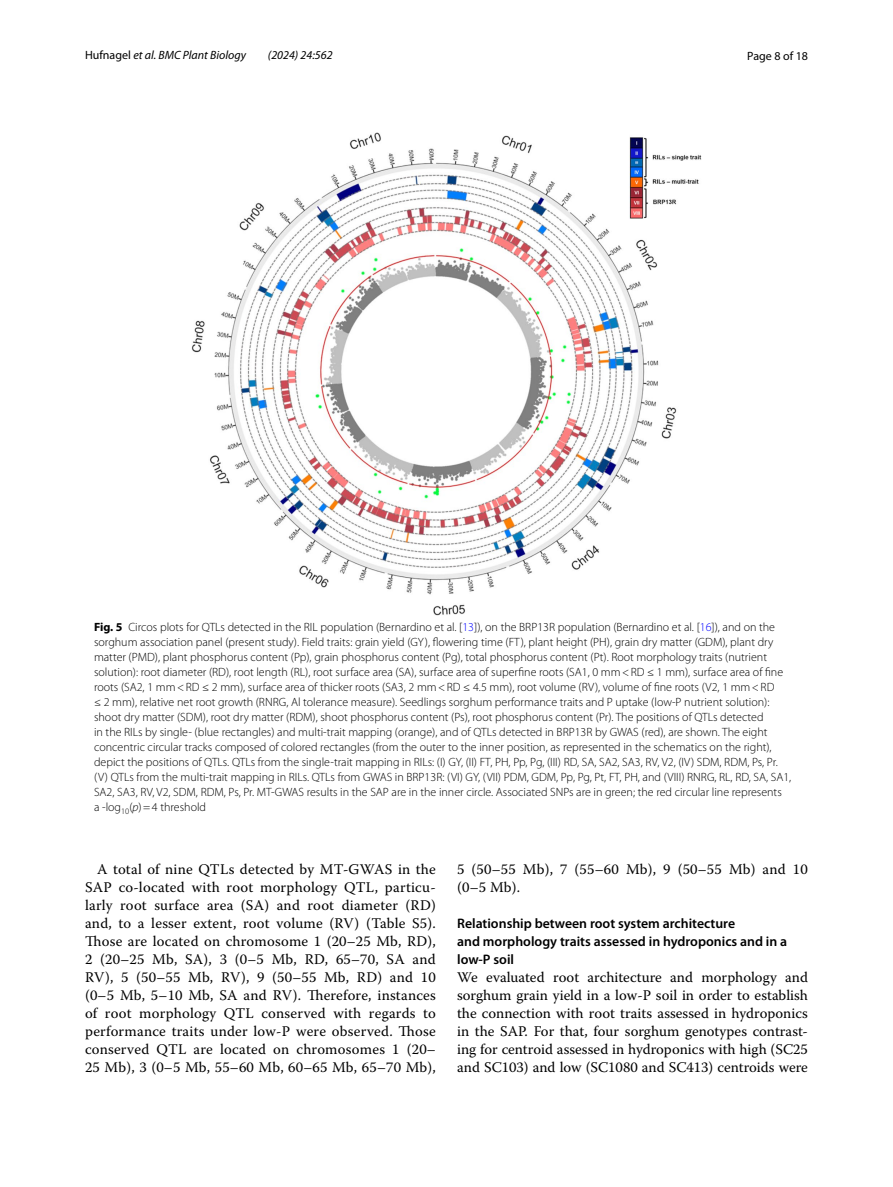
<style>
.page{position:relative;width:893px;height:1187px;background:#fff}
.page>*{position:absolute;margin:0;border:0;box-sizing:border-box;transform-origin:0 0}
.t1{font:14.7px/18px "Warnock Pro";letter-spacing:.005em;color:#000;text-align:justify}
.t2{font:600 13.8px/18px "Myriad Pro";color:#000}
.t3{font:300 12px/15px "Myriad Pro";color:#000}
.t4{font:italic 12px "Myriad Pro";color:#000}
.t5{font:12px "Myriad Pro";color:#000}
.s1{font-style:normal}
.s2{font-weight:700}
.s3{color:#00f}
.s4{font-style:italic}
</style>
<div class="page">
<img style="left:191px;top:133px;width:511px;height:482px">
<p class="t4" style="left:85px;top:48px;width:163px"><span class="s1">Hufnagel</span> et al. BMC Plant Biology</p>
<p class="t4" style="left:268px;top:48px;width:66px">(2024) 24:562</p>
<p class="t5" style="left:747px;top:48px;width:62px">Page 8 of 18</p>
<p class="t3" style="left:94px;top:619px;width:699px"><span class="s2">Fig. 5</span> Circos plots for QTLs detected in the RIL population (Bernardino et al. [<span class="s3">13</span>]), on the BRP13R population (Bernardino et al. [<span class="s3">16</span>]), and on the sorghum association panel (present study). Field traits: grain yield (GY), flowering time (FT), plant height (PH), grain dry matter (GDM), plant dry matter (PMD), plant phosphorus content (Pp), grain phosphorus content (Pg), total phosphorus content (Pt). Root morphology traits (nutrient solution): root diameter (RD), root length (RL), root surface area (SA), surface area of superfine roots (SA1, 0 mm&lt;RD ≤ 1 mm), surface area of fine roots (SA2, 1 mm&lt;RD ≤ 2 mm), surface area of thicker roots (SA3, 2 mm&lt;RD ≤ 4.5 mm), root volume (RV), volume of fine roots (V2, 1 mm&lt;RD<br>≤ 2 mm), relative net root growth (RNRG, Al tolerance measure). Seedlings sorghum performance traits and P uptake (low-P nutrient solution): shoot dry matter (SDM), root dry matter (RDM), shoot phosphorus content (Ps), root phosphorus content (Pr). The positions of QTLs detected<br>in the RILs by single- (blue rectangles) and multi-trait mapping (orange), and of QTLs detected in BRP13R by GWAS (red), are shown. The eight concentric circular tracks composed of colored rectangles (from the outer to the inner position, as represented in the schematics on the right), depict the positions of QTLs. QTLs from the single-trait mapping in RILs: (I) GY, (II) FT, PH, Pp, Pg, (III) RD, SA, SA2, SA3, RV, V2, (IV) SDM, RDM, Ps, Pr. (V) QTLs from the multi-trait mapping in RILs. QTLs from GWAS in BRP13R: (VI) GY, (VII) PDM, GDM, Pp, Pg, Pt, FT, PH, and (VIII) RNRG, RL, RD, SA, SA1, SA2, SA3, RV, V2, SDM, RDM, Ps, Pr. MT-GWAS results in the SAP are in the inner circle. Associated SNPs are in green; the red circular line represents<br>a -log<sub>10</sub>(<span class="s4">p</span>)=4 threshold</p>
<p class="t1" style="left:85px;top:860px;width:352px;text-indent:12px">A total of nine QTLs detected by MT-GWAS in the SAP co-located with root morphology QTL, particu&shy;larly root surface area (SA) and root diameter (RD) and, to a lesser extent, root volume (RV) (Table S5).<br>Those are located on chromosome 1 (20–25 Mb, RD), 2 (20–25 Mb, SA), 3 (0–5 Mb, RD, 65–70, SA and RV), 5 (50–55 Mb, RV), 9 (50–55 Mb, RD) and 10 (0–5 Mb, 5–10 Mb, SA and RV). Therefore, instances of root morphology QTL conserved with regards to performance traits under low-P were observed. Those conserved QTL are located on chromosomes 1 (20– 25 Mb), 3 (0–5 Mb, 55–60 Mb, 60–65 Mb, 65–70 Mb),</p>
<p class="t1" style="left:457px;top:860px;width:352px">5 (50–55 Mb), 7 (55–60 Mb), 9 (50–55 Mb) and 10 (0–5 Mb).</p>
<p class="t2" style="left:457px;top:914px;width:332px">Relationship between root system architecture<br>and morphology traits assessed in hydroponics and in a low‑P soil</p>
<p class="t1" style="left:457px;top:968px;width:352px">We evaluated root architecture and morphology and sorghum grain yield in a low-P soil in order to establish the connection with root traits assessed in hydroponics in the SAP. For that, four sorghum genotypes contrast&shy;ing for centroid assessed in hydroponics with high (SC25 and SC103) and low (SC1080 and SC413) centroids were</p>
</div>
